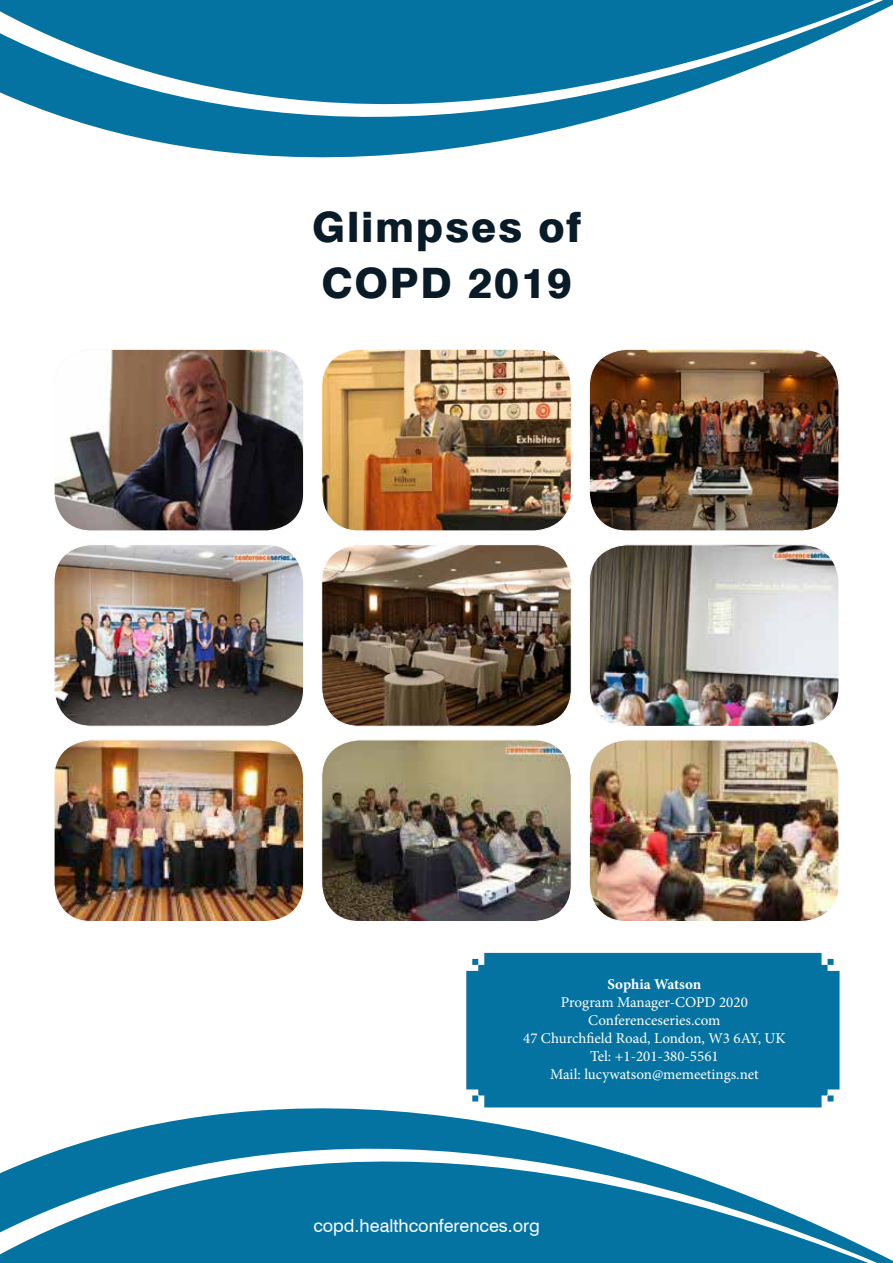
<style>
.page{position:relative;width:893px;height:1263px;background:#fff}
.page>*{position:absolute;margin:0;border:0;box-sizing:border-box;transform-origin:0 0}
.t1{font:800 42px/56.4px "Swiss 721 BT";letter-spacing:.04em;color:#091b27}
.t2{font:18px "Swiss 721 BT";color:#fff}
.t3{font:15px/18px "Minion Pro";color:#fff;text-align:center}
.t4{font:700 15px "Minion Pro";color:#fff}
</style>
<div class="page">
<svg style="left:0;top:1107px;width:875px;height:156px;fill:#0473a1"></svg>
<svg style="left:0;top:0;width:875px;height:158px;fill:#0473a1"></svg>
<img style="left:55px;top:349px;width:249px;height:182px">
<div style="left:53px;top:349px;width:251px;height:182px;border:1px solid #fff;border-radius:38px"></div>
<img style="left:589px;top:349px;width:250px;height:182px">
<div style="left:589px;top:349px;width:250px;height:182px;border:1px solid #fff;border-radius:38px"></div>
<img style="left:590px;top:741px;width:249px;height:180px">
<div style="left:589px;top:739px;width:250px;height:183px;border:1px solid #fff;border-radius:38px"></div>
<img style="left:590px;top:546px;width:249px;height:179px">
<div style="left:589px;top:544px;width:250px;height:183px;border:1px solid #fff;border-radius:38px"></div>
<div style="left:466px;top:953px;width:373px;height:154px;background:#0473a1"></div>
<img style="left:55px;top:546px;width:248px;height:179px">
<div style="left:53px;top:544px;width:251px;height:183px;border:1px solid #fff;border-radius:38px"></div>
<img style="left:323px;top:546px;width:247px;height:179px">
<div style="left:321px;top:544px;width:251px;height:183px;border:1px solid #fff;border-radius:38px"></div>
<img style="left:323px;top:350px;width:247px;height:181px">
<div style="left:321px;top:349px;width:251px;height:182px;border:1px solid #fff;border-radius:38px"></div>
<img style="left:55px;top:741px;width:248px;height:179px">
<div style="left:53px;top:739px;width:251px;height:183px;border:1px solid #fff;border-radius:38px"></div>
<img style="left:323px;top:741px;width:247px;height:180px">
<div style="left:321px;top:739px;width:251px;height:183px;border:1px solid #fff;border-radius:38px"></div>
<h1 class="t1" style="left:312px;top:198px;width:270px">Glimpses of<br>COPD 2019</h1>
<p class="t4" style="left:607px;top:974px;width:95px">Sophia Watson</p>
<p class="t3" style="left:523px;top:993px;width:264px">Program Manager-COPD 2020<br>Conferenceseries.com<br>47 Churchfield Road, London, W3 6AY, UK<br>Tel: +1-201-380-5561<br>Mail: lucywatson@memeetings.net</p>
<p class="t2" style="left:313px;top:1214px;width:228px">copd.healthconferences.org</p>
</div>
